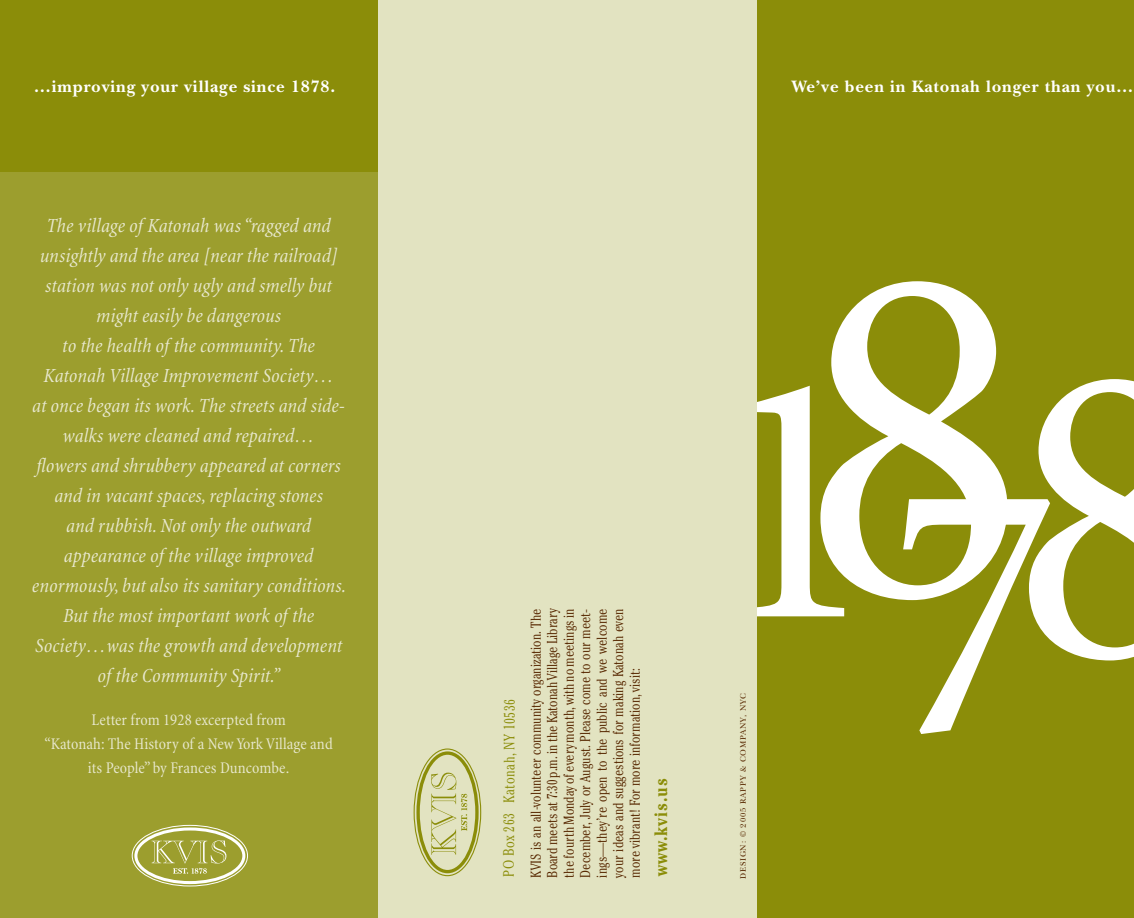
<style>
.page{position:relative;width:1134px;height:918px;background:#fff}
.page>*{position:absolute;margin:0;border:0;box-sizing:border-box;transform-origin:0 0}
.t1{font:italic condensed 20.25px/30px "Minion";color:#e8e8ce;text-align:center}
.t2{font:700 condensed 18px "Cheltenham";color:#8b8d09}
.t3{font:700 17.25px "New Baskerville";letter-spacing:.05em;color:#fff}
.t4{font:condensed 16.5px/24px "Minion";letter-spacing:.005em;color:#e8e8ce;text-align:center}
.t5{font:300 condensed 15px "Cheltenham";letter-spacing:.025em;color:#8b8d09}
.t6{font:300 condensed 14.25px/16.5px "Cheltenham";color:#572700;text-align:justify}
.t7{font:8.25px "New Baskerville";letter-spacing:.1em;color:#572700}
</style>
<div class="page">
<div style="left:756px;top:0;width:378px;height:918px;background:#8b8d09"></div>
<svg style="left:831px;top:281px;width:166px;height:319px"></svg>
<svg style="left:903px;top:379px;width:231px;height:355px"></svg>
<svg style="left:757px;top:386px;width:87px;height:230px"></svg>
<div style="left:0;top:0;width:378px;height:177px;background:#8b8d09"></div>
<div style="left:378px;top:0;width:379px;height:918px;background:#e2e3c1"></div>
<div style="left:0;top:172px;width:378px;height:746px;background:#9c9e2e"></div>
<div style="left:416px;top:751px;width:63px;height:122px;border:3px solid #8b8d09;border-radius:50%"></div>
<svg style="left:431px;top:773px;width:36px;height:82px"></svg>
<div style="left:134px;top:827px;width:111px;height:57px;border:3px solid #fff;border-radius:50%"></div>
<div style="left:132px;top:825px;width:116px;height:61px;border:1px solid #fff;border-radius:50%"></div>
<svg style="left:152px;top:840px;width:74px;height:34px"></svg>
<p class="t3" style="left:34px;top:76px;width:303px">…improving your village since 1878.</p>
<p class="t1" style="left:32px;top:211px;width:316px">The village of Katonah was “ragged and unsightly and the area [near the railroad] station was not only ugly and smelly but might easily be dangerous<br>to the health of the community. The Katonah Village Improvement Society…<br>at once began its work. The streets and side&shy;walks were cleaned and repaired…<br>flowers and shrubbery appeared at corners and in vacant spaces, replacing stones<br>and rubbish. Not only the outward appearance of the village improved enormously, but also its sanitary conditions.<br>But the most important work of the Society…was the growth and development of the Community Spirit.”</p>
<p class="t4" style="left:44px;top:708px;width:290px">Letter from 1928 excerpted from<br>“Katonah: The History of a New York Village and its People” by Frances Duncombe.</p>
<p class="t3" style="left:792px;top:76px;width:343px">We’ve been in Katonah longer than you…</p>
<p class="t5" style="left:500px;top:877px;width:179px;rotate:-90deg">PO Box 263 Katonah, NY 10536</p>
<p class="t6" style="left:527px;top:878px;width:270px;rotate:-90deg">KVIS is an all-volunteer community organization. The Board meets at 7:30 p.m. in the Katonah Village Library the fourth Monday of every month, with no meetings in December, July or August. Please come to our meet&shy;ings—they’re open to the public and we welcome your ideas and suggestions for making Katonah even more vibrant! For more information, visit:</p>
<p class="t2" style="left:650px;top:876px;width:99px;rotate:-90deg">www.kvis.us</p>
<p class="t7" style="left:738px;top:879px;width:187px;rotate:-90deg">Design: © 2005 Rappy &amp; Company, NYC</p>
</div>
